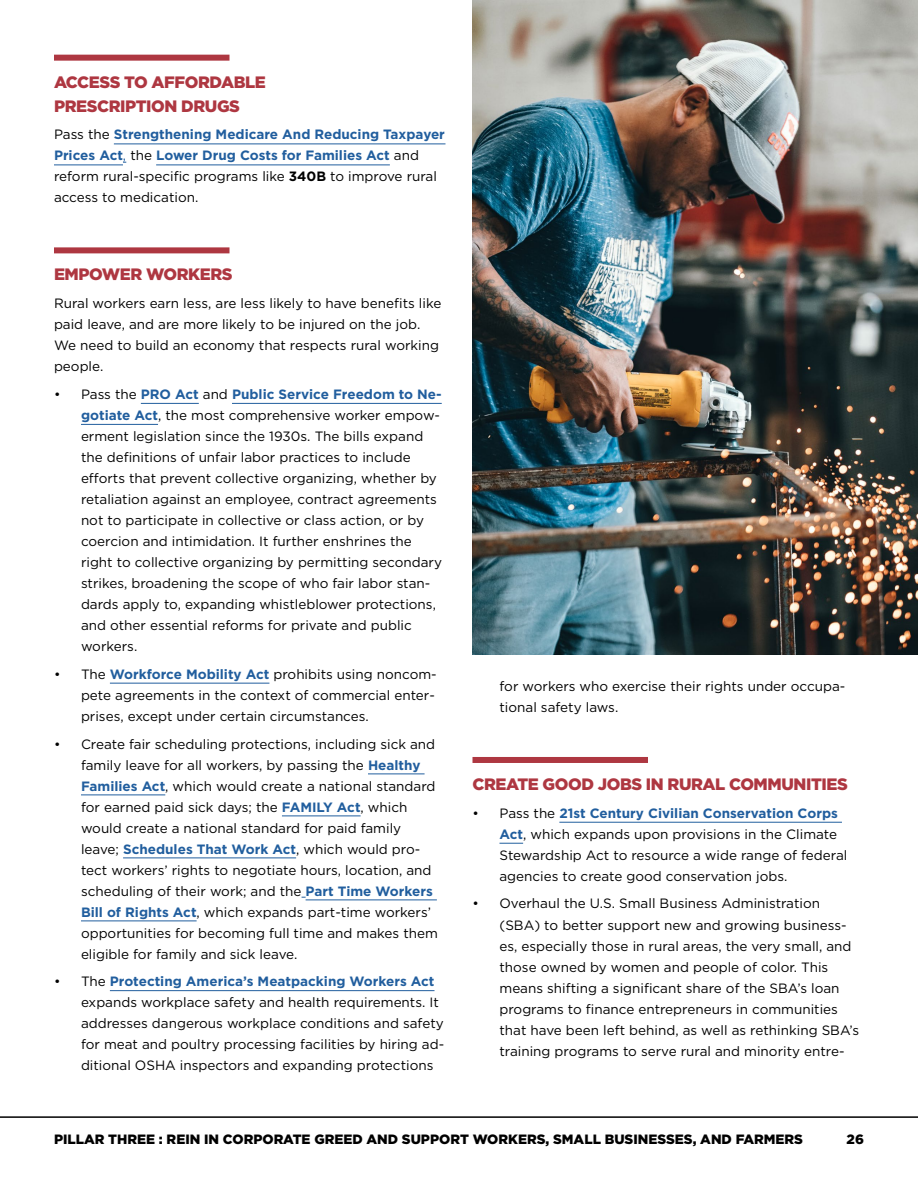
<style>
.page{position:relative;width:918px;height:1188px;background:#fff}
.page>*{position:absolute;margin:0;border:0;box-sizing:border-box;transform-origin:0 0}
.t1{font:900 16.5px/24px "Gotham";letter-spacing:-.025em;color:#ae3741}
.t2{font:13.5px/21px "Gotham";color:#000}
.t3{font:900 13.5px "Gotham";color:#000}
.s1{font-weight:700;color:#215e9e}
.s2{color:#215e9e}
.s3{font-weight:700}
</style>
<div class="page">
<div style="left:54px;top:55px;width:176px;height:6px;background:#ae3741"></div>
<hr style="left:114px;top:144px;width:332px;height:1px;background:#215e9e">
<hr style="left:54px;top:165px;width:69px;height:1px;background:#215e9e">
<hr style="left:156px;top:165px;width:234px;height:1px;background:#215e9e">
<div style="left:54px;top:247px;width:176px;height:6px;background:#ae3741"></div>
<hr style="left:141px;top:403px;width:58px;height:1px;background:#215e9e">
<hr style="left:232px;top:403px;width:210px;height:1px;background:#215e9e">
<hr style="left:81px;top:424px;width:77px;height:1px;background:#215e9e">
<hr style="left:110px;top:683px;width:159px;height:1px;background:#215e9e">
<hr style="left:368px;top:774px;width:57px;height:1px;background:#215e9e">
<hr style="left:81px;top:795px;width:84px;height:1px;background:#215e9e">
<hr style="left:282px;top:816px;width:79px;height:1px;background:#215e9e">
<hr style="left:123px;top:858px;width:173px;height:1px;background:#215e9e">
<hr style="left:306px;top:900px;width:131px;height:1px;background:#215e9e">
<hr style="left:81px;top:921px;width:116px;height:1px;background:#215e9e">
<hr style="left:110px;top:990px;width:325px;height:1px;background:#215e9e">
<div style="left:472px;top:757px;width:176px;height:6px;background:#ae3741"></div>
<hr style="left:559px;top:822px;width:283px;height:1px;background:#215e9e">
<svg style="left:500px;top:843px;width:23px;height:1px"></svg>
<img style="left:472px;top:0;width:446px;height:654px">
<hr style="left:0;top:1116px;width:918px;height:2px;background:#000">
<p class="t1" style="left:54px;top:69px;width:213px">ACCESS TO AFFORDABLE<br>PRESCRIPTION DRUGS</p>
<p class="t2" style="left:54px;top:124px;width:392px">Pass the <span class="s1">Strengthening Medicare And Reducing Taxpayer Prices Act</span><span class="s2">,</span> the <span class="s1">Lower Drug Costs for Families Act</span> and reform rural-specific programs like <span class="s3">340B</span> to improve rural access to medication.</p>
<p class="t1" style="left:54px;top:262px;width:180px">EMPOWER WORKERS</p>
<p class="t2" style="left:54px;top:293px;width:389px">Rural workers earn less, are less likely to have benefits like paid leave, and are more likely to be injured on the job.<br>We need to build an economy that respects rural working people.</p>
<p class="t2" style="left:81px;top:383px;width:363px;text-indent:-27px">• Pass the <span class="s1">PRO Act</span> and <span class="s1">Public Service Freedom to Ne&shy;gotiate Act</span>, the most comprehensive worker empow&shy;erment legislation since the 1930s. The bills expand the definitions of unfair labor practices to include efforts that prevent collective organizing, whether by retaliation against an employee, contract agreements not to participate in collective or class action, or by coercion and intimidation. It further enshrines the right to collective organizing by permitting secondary strikes, broadening the scope of who fair labor stan&shy;dards apply to, expanding whistleblower protections, and other essential reforms for private and public workers.</p>
<p class="t2" style="left:81px;top:663px;width:357px;text-indent:-27px">• The <span class="s1">Workforce Mobility Act</span> prohibits using noncom&shy;pete agreements in the context of commercial enter&shy;prises, except under certain circumstances.</p>
<p class="t2" style="left:81px;top:733px;width:359px;text-indent:-27px">• Create fair scheduling protections, including sick and family leave for all workers, by passing the <span class="s1">Healthy Families Act</span>, which would create a national standard for earned paid sick days; the <span class="s1">FAMILY Act</span>, which would create a national standard for paid family leave; <span class="s1">Schedules That Work Act</span>, which would pro&shy;tect workers’ rights to negotiate hours, location, and scheduling of their work; and the <span class="s1">Part Time Workers Bill of Rights Act</span>, which expands part-time workers’ opportunities for becoming full time and makes them eligible for family and sick leave.</p>
<p class="t2" style="left:81px;top:971px;width:365px;text-indent:-27px">• The <span class="s1">Protecting America’s Meatpacking Workers Act </span>expands workplace safety and health requirements. It addresses dangerous workplace conditions and safety for meat and poultry processing facilities by hiring ad&shy;ditional OSHA inspectors and expanding protections</p>
<p class="t2" style="left:500px;top:675px;width:347px">for workers who exercise their rights under occupa&shy;tional safety laws.</p>
<p class="t1" style="left:472px;top:772px;width:377px">CREATE GOOD JOBS IN RURAL COMMUNITIES</p>
<p class="t2" style="left:500px;top:802px;width:349px;text-indent:-27px">• Pass the <span class="s1">21st Century Civilian Conservation Corps Act</span>, which expands upon provisions in the Climate Stewardship Act to resource a wide range of federal agencies to create good conservation jobs.</p>
<p class="t2" style="left:500px;top:893px;width:361px;text-indent:-27px">• Overhaul the U.S. Small Business Administration (SBA) to better support new and growing business&shy;es, especially those in rural areas, the very small, and those owned by women and people of color. This means shifting a significant share of the SBA’s loan programs to finance entrepreneurs in communities that have been left behind, as well as rethinking SBA’s training programs to serve rural and minority entre-</p>
<p class="t3" style="left:54px;top:1131px;width:751px">PILLAR THREE : REIN IN CORPORATE GREED AND SUPPORT WORKERS, SMALL BUSINESSES, AND FARMERS</p>
<p class="t3" style="left:847px;top:1131px;width:19px">26</p>
</div>
